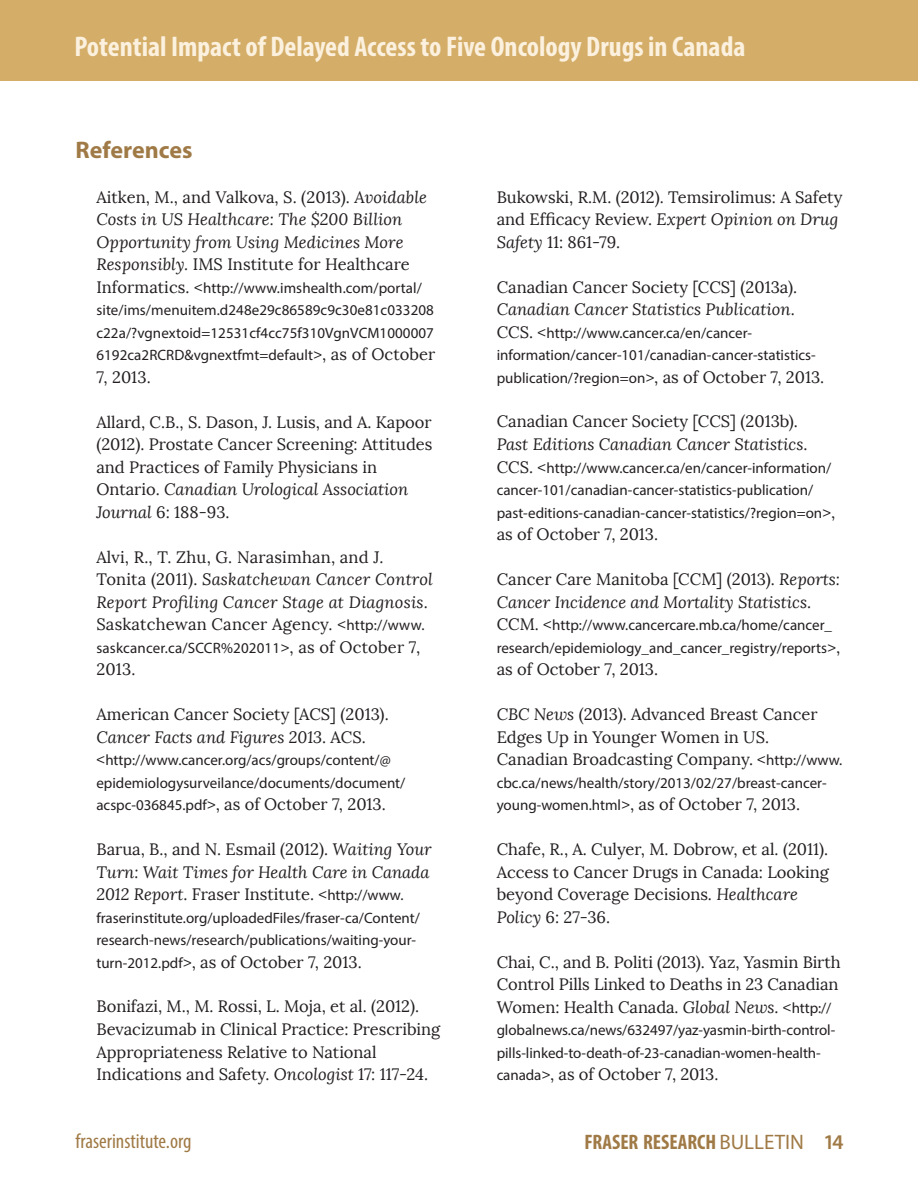
<style>
.page{position:relative;width:918px;height:1188px;background:#fff}
.page>*{position:absolute;margin:0;border:0;box-sizing:border-box;transform-origin:0 0}
.t1{font:700 condensed 28.5px "Myriad Pro";color:#fbf1de}
.t2{font:700 24px "Myriad Pro";color:#a07a46}
.t3{font:700 condensed 21px "Myriad Pro";color:#a07a46}
.t4{font:condensed 21px "Myriad Pro";color:#a07a46}
.t5{font:16.5px/22.5px "Lora";color:#231f20}
.t6{font:italic 16.5px/22.5px "Lora";color:#231f20}
.t7{font:15px/22.5px "Myriad Pro";color:#231f20}
.s1{font-style:normal}
.s2{font-family:"Lora";font-size:16.5px}
.s3{font-style:italic}
.s4{font-family:"Myriad Pro";font-size:15px}
.s5{font-family:"Myriad Pro";font-style:normal;font-size:15px}
.s6{font-weight:400;font-stretch:normal}
.s7{font-weight:600;font-stretch:normal}
</style>
<div class="page">
<div style="left:0;top:0;width:918px;height:81px;background:#d4ad68"></div>
<h1 class="t1" style="left:75px;top:29px;width:672px">Potential Impact of Delayed Access to Five Oncology Drugs in Canada</h1>
<h2 class="t2" style="left:76px;top:134px;width:118px">References</h2>
<p class="t6" style="left:96px;top:186px;width:332px"><span class="s1">Aitken, M., and Valkova, S. (2013).</span> Avoidable Costs in US Healthcare: The $200 Billion Opportunity from Using Medicines More Responsibly. <span class="s1">IMS Institute for Healthcare</span></p>
<p class="t7" style="left:96px;top:276px;width:341px"><span class="s2">Informatics. &lt;</span>http://www.imshealth.com/portal/ site/ims/menuitem.d248e29c86589c9c30e81c033208 c22a/?vgnextoid=12531cf4cc75f310VgnVCM1000007<br>6192ca2RCRD&amp;vgnextfmt=default<span class="s2">&gt;, as of October</span></p>
<p class="t5" style="left:96px;top:366px;width:56px">7, 2013.</p>
<p class="t5" style="left:96px;top:411px;width:338px">Allard, C.B., S. Dason, J. Lusis, and A. Kapoor (2012). Prostate Cancer Screening: Attitudes and Practices of Family Physicians in Ontario. <span class="s3">Canadian Urological Association Journal</span> 6: 188-93.</p>
<p class="t5" style="left:96px;top:546px;width:338px">Alvi, R., T. Zhu, G. Narasimhan, and J.<br>Tonita (2011). <span class="s3">Saskatchewan Cancer Control Report Profiling Cancer Stage at Diagnosis</span>.<br>Saskatchewan Cancer Agency. &lt;<span class="s4">http://www.</span></p>
<p class="t7" style="left:96px;top:636px;width:325px">saskcancer.ca/SCCR%202011<span class="s2">&gt;, as of October 7,</span></p>
<p class="t5" style="left:96px;top:658px;width:41px">2013.</p>
<p class="t5" style="left:96px;top:703px;width:294px">American Cancer Society [ACS] (2013).<br><span class="s3">Cancer Facts and Figures 2013</span>. ACS.</p>
<p class="t7" style="left:96px;top:748px;width:310px"><span class="s2">&lt;</span>http://www.cancer.org/acs/groups/content/@ epidemiologysurveilance/documents/document/</p>
<p class="t5" style="left:96px;top:793px;width:291px"><span class="s4">acspc-036845.pdf</span>&gt;, as of October 7, 2013.</p>
<p class="t6" style="left:96px;top:838px;width:337px"><span class="s1">Barua, B., and N. Esmail (2012).</span> Waiting Your<br>Turn: Wait Times for Health Care in Canada<br>2012 Report<span class="s1">. Fraser Institute. &lt;</span><span class="s5">http://www.</span></p>
<p class="t7" style="left:96px;top:906px;width:325px">fraserinstitute.org/uploadedFiles/fraser-ca/Content/ research-news/research/publications/waiting-your-</p>
<p class="t5" style="left:96px;top:951px;width:267px"><span class="s4">turn-2012.pdf</span>&gt;, as of October 7, 2013.</p>
<p class="t5" style="left:96px;top:996px;width:346px">Bonifazi, M., M. Rossi, L. Moja, et al. (2012).<br>Bevacizumab in Clinical Practice: Prescribing Appropriateness Relative to National Indications and Safety. <span class="s3">Oncologist</span> 17: 117-24.</p>
<p class="t5" style="left:497px;top:186px;width:347px">Bukowski, R.M. (2012). Temsirolimus: A Safety and Efficacy Review. <span class="s3">Expert Opinion on Drug<br>Safety</span> 11: 861-79.</p>
<p class="t5" style="left:497px;top:276px;width:302px">Canadian Cancer Society [CCS] (2013a).<br><span class="s3">Canadian Cancer Statistics Publication</span>.</p>
<p class="t7" style="left:497px;top:321px;width:329px"><span class="s2">CCS. &lt;</span>http://www.cancer.ca/en/cancer&shy;information/cancer-101/canadian-cancer-statistics&shy;publication/?region=on<span class="s2">&gt;, as of October 7, 2013.</span></p>
<p class="t6" style="left:497px;top:411px;width:312px"><span class="s1">Canadian Cancer Society [CCS] (2013b).<br></span>Past Editions Canadian Cancer Statistics<span class="s1">.</span></p>
<p class="t7" style="left:497px;top:456px;width:340px"><span class="s2">CCS. &lt;</span>http://www.cancer.ca/en/cancer-information/ cancer-101/canadian-cancer-statistics-publication/ past-editions-canadian-cancer-statistics/?region=on<span class="s2">&gt;,</span></p>
<p class="t5" style="left:497px;top:523px;width:163px">as of October 7, 2013.</p>
<p class="t6" style="left:497px;top:568px;width:345px"><span class="s1">Cancer Care Manitoba [CCM] (2013).</span> Reports:<br>Cancer Incidence and Mortality Statistics<span class="s1">.</span></p>
<p class="t7" style="left:497px;top:613px;width:345px"><span class="s2">CCM. &lt;</span>http://www.cancercare.mb.ca/home/cancer_ research/epidemiology_and_cancer_registry/reports<span class="s2">&gt;,</span></p>
<p class="t5" style="left:497px;top:658px;width:163px">as of October 7, 2013.</p>
<p class="t5" style="left:497px;top:703px;width:347px"><span class="s3">CBC News</span> (2013). Advanced Breast Cancer<br>Edges Up in Younger Women in US.<br>Canadian Broadcasting Company. &lt;<span class="s4">http://www.</span></p>
<p class="t7" style="left:497px;top:771px;width:332px">cbc.ca/news/health/story/2013/02/27/breast-cancer-</p>
<p class="t5" style="left:497px;top:793px;width:305px"><span class="s4">young-women.html</span>&gt;, as of October 7, 2013.</p>
<p class="t5" style="left:497px;top:838px;width:334px">Chafe, R., A. Culyer, M. Dobrow, et al. (2011).<br>Access to Cancer Drugs in Canada: Looking beyond Coverage Decisions. <span class="s3">Healthcare Policy</span> 6: 27-36.</p>
<p class="t5" style="left:497px;top:951px;width:345px">Chai, C., and B. Politi (2013). Yaz, Yasmin Birth<br>Control Pills Linked to Deaths in 23 Canadian<br>Women: Health Canada. <span class="s3">Global News</span>. &lt;<span class="s4">http://</span></p>
<p class="t7" style="left:497px;top:1018px;width:340px">globalnews.ca/news/632497/yaz-yasmin-birth-control&shy;pills-linked-to-death-of-23-canadian-women-health-</p>
<p class="t5" style="left:497px;top:1063px;width:223px"><span class="s4">canada</span>&gt;, as of October 7, 2013.</p>
<p class="t4" style="left:76px;top:1128px;width:117px">fraserinstitute.org</p>
<p class="t3" style="left:584px;top:1129px;width:261px">FRASER RESEARCH <span class="s6">BULLETIN</span> <span class="s7">14</span></p>
</div>
